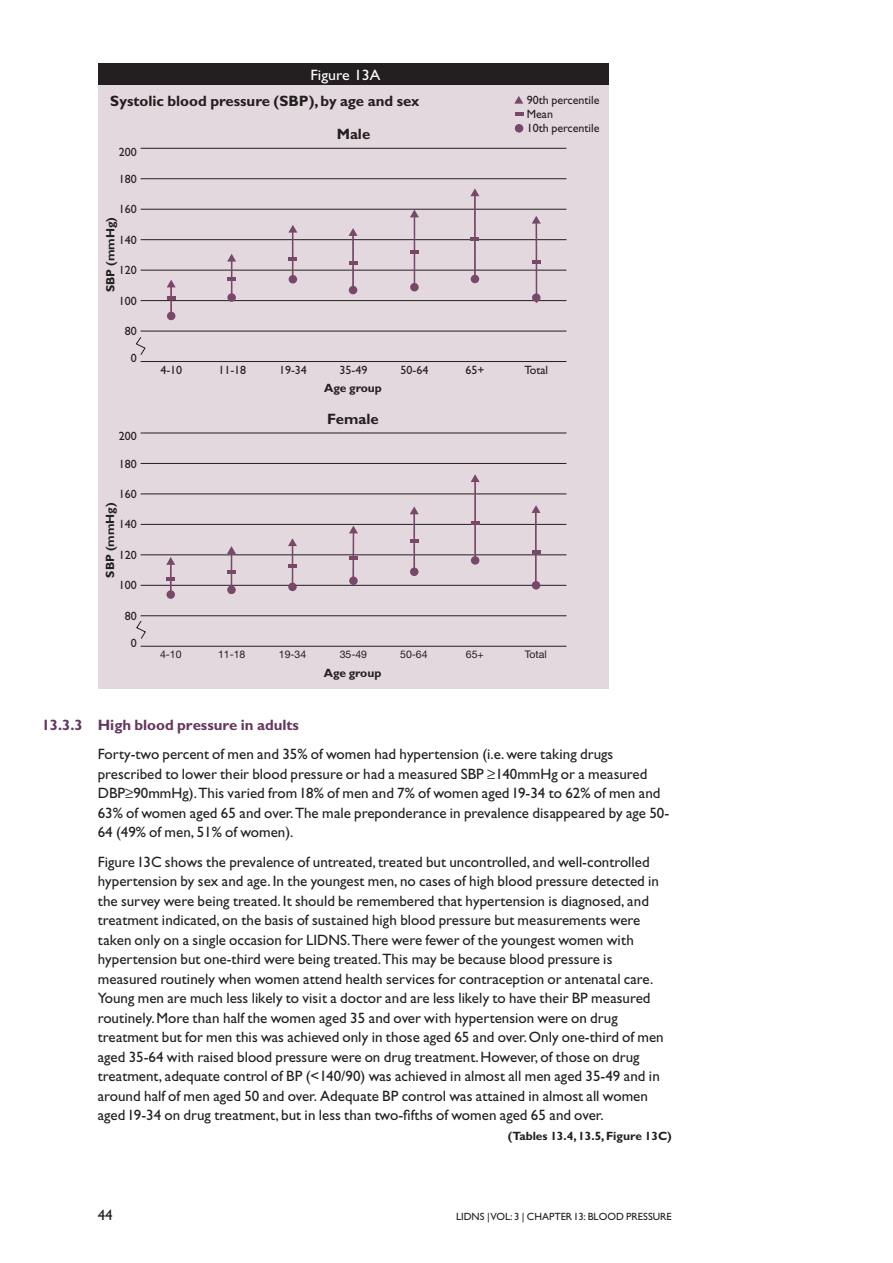
<style>
.page{position:relative;width:893px;height:1263px;background:#fff}
.page>*{position:absolute;margin:0;border:0;box-sizing:border-box;transform-origin:0 0}
.t1{font:15px/19.5px "Gill Sans";color:#231f20}
.t2{font:700 15px/33px "Gill Sans";color:#231f20}
.t3{font:700 15px "Gill Sans";color:#653661}
.t4{font:15px "Gill Sans";color:#fff;scale:1.06 1}
.t5{font:12px/14.2px "Gill Sans";color:#231f20}
.t6{font:700 12px "Gill Sans";color:#231f20}
.t7{font:10.5px "Gill Sans";color:#231f20}
.t8{font:10.5px "Helvetica Neue";color:#231f20}
</style>
<div class="page">
<div style="left:98px;top:81px;width:510px;height:608px;background:#e2d8dd"></div>
<div style="left:98px;top:64px;width:510px;height:21px;background:#231f20"></div>
<svg style="left:136px;top:337px;width:10px;height:18px"></svg>
<svg style="left:514px;top:96px;width:9px;height:8px"></svg>
<div style="left:515px;top:124px;width:8px;height:9px;background:#78486a;border-radius:50%"></div>
<svg style="left:515px;top:112px;width:8px;height:3px"></svg>
<svg style="left:136px;top:620px;width:10px;height:19px"></svg>
<hr style="left:141px;top:361px;width:425px;height:1px;background:#231f20">
<hr style="left:141px;top:331px;width:425px;height:1px;background:#231f20">
<hr style="left:141px;top:300px;width:425px;height:1px;background:#231f20">
<hr style="left:141px;top:270px;width:425px;height:1px;background:#231f20">
<hr style="left:141px;top:239px;width:425px;height:1px;background:#231f20">
<hr style="left:141px;top:209px;width:425px;height:1px;background:#231f20">
<hr style="left:141px;top:178px;width:425px;height:1px;background:#231f20">
<hr style="left:141px;top:148px;width:425px;height:1px;background:#231f20">
<hr style="left:141px;top:646px;width:425px;height:1px;background:#231f20">
<hr style="left:141px;top:615px;width:425px;height:1px;background:#231f20">
<hr style="left:141px;top:585px;width:425px;height:1px;background:#231f20">
<hr style="left:141px;top:555px;width:425px;height:1px;background:#231f20">
<hr style="left:141px;top:524px;width:425px;height:1px;background:#231f20">
<hr style="left:141px;top:494px;width:425px;height:1px;background:#231f20">
<hr style="left:141px;top:463px;width:425px;height:1px;background:#231f20">
<hr style="left:141px;top:433px;width:425px;height:1px;background:#231f20">
<svg style="left:166px;top:557px;width:9px;height:8px"></svg>
<hr style="left:170px;top:561px;width:1px;height:34px;background:#78486a">
<div style="left:166px;top:590px;width:9px;height:9px;background:#78486a;border-radius:50%"></div>
<svg style="left:166px;top:577px;width:9px;height:4px"></svg>
<svg style="left:227px;top:546px;width:9px;height:8px"></svg>
<hr style="left:231px;top:552px;width:1px;height:38px;background:#78486a">
<div style="left:227px;top:586px;width:9px;height:8px;background:#78486a;border-radius:50%"></div>
<svg style="left:227px;top:570px;width:9px;height:3px"></svg>
<svg style="left:288px;top:538px;width:9px;height:8px"></svg>
<hr style="left:292px;top:542px;width:1px;height:45px;background:#78486a">
<div style="left:288px;top:583px;width:9px;height:8px;background:#78486a;border-radius:50%"></div>
<svg style="left:288px;top:564px;width:9px;height:3px"></svg>
<svg style="left:349px;top:526px;width:9px;height:7px"></svg>
<hr style="left:352px;top:531px;width:2px;height:50px;background:#78486a">
<div style="left:349px;top:576px;width:9px;height:9px;background:#78486a;border-radius:50%"></div>
<svg style="left:349px;top:556px;width:9px;height:4px"></svg>
<svg style="left:410px;top:506px;width:9px;height:8px"></svg>
<hr style="left:413px;top:510px;width:2px;height:63px;background:#78486a">
<div style="left:410px;top:567px;width:8px;height:9px;background:#78486a;border-radius:50%"></div>
<svg style="left:410px;top:539px;width:8px;height:4px"></svg>
<svg style="left:471px;top:474px;width:9px;height:8px"></svg>
<hr style="left:474px;top:480px;width:2px;height:80px;background:#78486a">
<div style="left:471px;top:556px;width:8px;height:9px;background:#78486a;border-radius:50%"></div>
<svg style="left:471px;top:521px;width:8px;height:3px"></svg>
<svg style="left:532px;top:505px;width:9px;height:8px"></svg>
<hr style="left:535px;top:508px;width:1px;height:77px;background:#78486a">
<div style="left:532px;top:581px;width:8px;height:8px;background:#78486a;border-radius:50%"></div>
<svg style="left:532px;top:550px;width:8px;height:3px"></svg>
<svg style="left:167px;top:280px;width:9px;height:7px"></svg>
<hr style="left:170px;top:283px;width:2px;height:33px;background:#78486a">
<div style="left:167px;top:312px;width:8px;height:8px;background:#78486a;border-radius:50%"></div>
<svg style="left:167px;top:296px;width:8px;height:3px"></svg>
<svg style="left:227px;top:254px;width:9px;height:8px"></svg>
<hr style="left:231px;top:258px;width:1px;height:39px;background:#78486a">
<div style="left:227px;top:293px;width:9px;height:9px;background:#78486a;border-radius:50%"></div>
<svg style="left:227px;top:277px;width:9px;height:4px"></svg>
<svg style="left:288px;top:225px;width:9px;height:8px"></svg>
<hr style="left:292px;top:230px;width:1px;height:50px;background:#78486a">
<div style="left:289px;top:275px;width:8px;height:8px;background:#78486a;border-radius:50%"></div>
<svg style="left:289px;top:258px;width:8px;height:3px"></svg>
<svg style="left:349px;top:228px;width:9px;height:8px"></svg>
<hr style="left:352px;top:232px;width:2px;height:59px;background:#78486a">
<div style="left:349px;top:286px;width:8px;height:8px;background:#78486a;border-radius:50%"></div>
<svg style="left:349px;top:261px;width:8px;height:3px"></svg>
<svg style="left:410px;top:210px;width:9px;height:7px"></svg>
<hr style="left:414px;top:215px;width:1px;height:72px;background:#78486a">
<div style="left:410px;top:283px;width:9px;height:8px;background:#78486a;border-radius:50%"></div>
<svg style="left:410px;top:250px;width:9px;height:3px"></svg>
<svg style="left:470px;top:188px;width:9px;height:8px"></svg>
<hr style="left:474px;top:194px;width:2px;height:85px;background:#78486a">
<div style="left:471px;top:275px;width:8px;height:8px;background:#78486a;border-radius:50%"></div>
<svg style="left:471px;top:238px;width:8px;height:3px"></svg>
<svg style="left:532px;top:216px;width:9px;height:8px"></svg>
<hr style="left:536px;top:219px;width:1px;height:84px;background:#78486a">
<div style="left:532px;top:293px;width:8px;height:9px;background:#78486a;border-radius:50%"></div>
<svg style="left:532px;top:261px;width:8px;height:3px"></svg>
<p class="t4" style="left:310px;top:69px;width:68px">Figure 13A</p>
<p class="t2" style="left:337px;top:86px;width:84px;text-indent:-226px">Systolic blood pressure (SBP),by age and sex<br>Male</p>
<p class="t5" style="left:119px;top:146px;width:19px">200</p>
<p class="t5" style="left:119px;top:173px;width:19px">180</p>
<p class="t5" style="left:119px;top:203px;width:19px">160</p>
<p class="t6" style="left:106px;top:292px;width:77px;rotate:-90deg">SBP (mmHg)</p>
<p class="t5" style="left:119px;top:234px;width:19px">140</p>
<p class="t5" style="left:119px;top:264px;width:19px">120</p>
<p class="t5" style="left:119px;top:295px;width:19px">100</p>
<p class="t5" style="left:125px;top:325px;width:13px">80</p>
<p class="t5" style="left:131px;top:352px;width:7px">0</p>
<p class="t5" style="left:527px;top:93px;width:74px">90th percentile<br>Mean<br>10th percentile</p>
<p class="t5" style="left:160px;top:364px;width:23px">4-10</p>
<p class="t5" style="left:218px;top:364px;width:29px">11-18</p>
<p class="t5" style="left:279px;top:364px;width:29px">19-34</p>
<p class="t5" style="left:339px;top:364px;width:29px">35-49</p>
<p class="t5" style="left:400px;top:364px;width:29px">50-64</p>
<p class="t5" style="left:465px;top:364px;width:21px">65+</p>
<p class="t5" style="left:524px;top:364px;width:25px">Total</p>
<p class="t6" style="left:324px;top:384px;width:59px">Age group</p>
<p class="t5" style="left:119px;top:430px;width:19px">200</p>
<p class="t5" style="left:119px;top:457px;width:19px">180</p>
<p class="t5" style="left:119px;top:488px;width:19px">160</p>
<p class="t6" style="left:106px;top:578px;width:77px;rotate:-90deg">SBP (mmHg)</p>
<p class="t5" style="left:119px;top:518px;width:19px">140</p>
<p class="t5" style="left:119px;top:549px;width:19px">120</p>
<p class="t5" style="left:119px;top:579px;width:19px">100</p>
<p class="t5" style="left:125px;top:610px;width:13px">80</p>
<p class="t5" style="left:131px;top:636px;width:7px">0</p>
<p class="t2" style="left:327px;top:404px;width:53px">Female</p>
<p class="t8" style="left:160px;top:650px;width:23px">4-10</p>
<p class="t8" style="left:218px;top:650px;width:29px">11-18</p>
<p class="t8" style="left:279px;top:650px;width:29px">19-34</p>
<p class="t8" style="left:340px;top:650px;width:29px">35-49</p>
<p class="t8" style="left:400px;top:650px;width:29px">50-64</p>
<p class="t8" style="left:466px;top:650px;width:19px">65+</p>
<p class="t8" style="left:525px;top:650px;width:24px">Total</p>
<p class="t6" style="left:324px;top:669px;width:59px">Age group</p>
<p class="t3" style="left:42px;top:719px;width:259px">13.3.3 High blood pressure in adults</p>
<p class="t1" style="left:98px;top:746px;width:573px">Forty-two percent of men and 35% of women had hypertension (i.e.were taking drugs prescribed to lower their blood pressure or had a measured SBP ≥140mmHg or a measured DBP≥90mmHg).This varied from18% of men and 7% of women aged19-34 to 62% of men and 63% of women aged 65 and over.The male preponderance in prevalence disappeared by age 50- 64 (49% of men, 51% of women).</p>
<p class="t1" style="left:98px;top:853px;width:567px">Figure13C shows the prevalence of untreated, treated but uncontrolled, and well-controlled hypertension by sex and age. In the youngest men, no cases of high blood pressure detected in the survey were being treated. It should be remembered that hypertension is diagnosed, and treatment indicated, on the basis of sustained high blood pressure but measurements were taken only on a single occasion for LIDNS.There were fewer of the youngest women with hypertension but one-third were being treated.This may be because blood pressure is measured routinely when women attend health services for contraception or antenatal care.<br>Young men are much less likely to visit a doctor and are less likely to have their BP measured routinely.More than half the women aged 35 and over with hypertension were on drug treatment but for men this was achieved only in those aged 65 and over.Only one-third of men aged 35-64 with raised blood pressure were on drug treatment.However, of those on drug treatment, adequate control of BP (&lt;140/90) was achieved in almost all men aged 35-49 and in around half of men aged 50 and over. Adequate BP control was attained in almost all women aged19-34 on drug treatment, but in less than two-fifths of women aged 65 and over.</p>
<p class="t6" style="left:508px;top:1131px;width:165px">(Tables 13.4,13.5,Figure 13C)</p>
<p class="t1" style="left:98px;top:1207px;width:16px">44</p>
<p class="t7" style="left:456px;top:1213px;width:217px">LIDNS |VOL: 3 | CHAPTER13: BLOOD PRESSURE</p>
</div>
